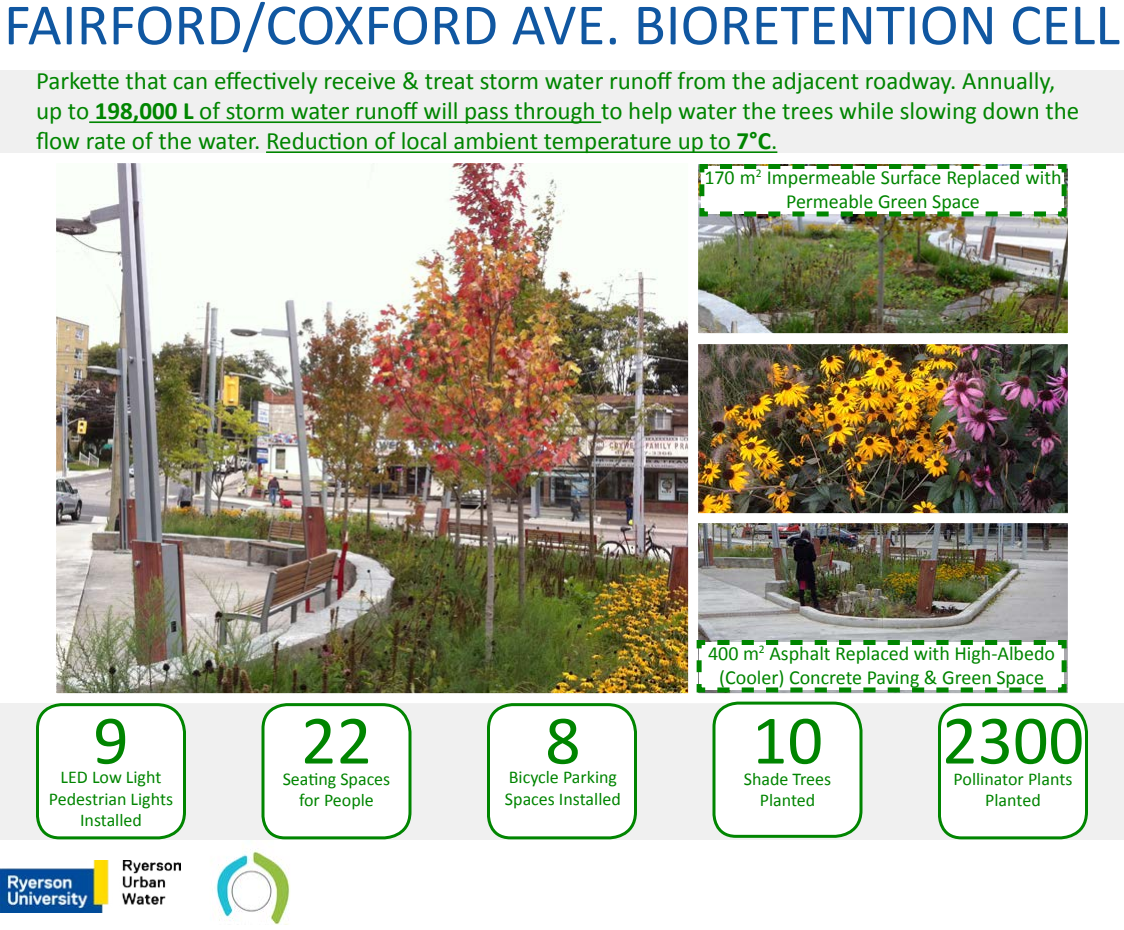
<style>
.page{position:relative;width:1124px;height:930px;background:#fff}
.page>*{position:absolute;margin:0;border:0;box-sizing:border-box;transform-origin:0 0}
.t1{font:70px "Calibri";color:#008500}
.t2{font:59px "Calibri";color:#1057a1}
.t3{font:25px/30px "Calibri";color:#008500}
.t4{font:20px/24px "Calibri";color:#008500;text-align:center}
.t5{font:18px/21.6px "Calibri";color:#008500;text-align:center}
.s1{font-weight:700}
</style>
<div class="page">
<div style="left:0;top:703px;width:1124px;height:136px;background:#f0f0f0"></div>
<div style="left:0;top:71px;width:1124px;height:82px;background:#f0f0f0"></div>
<hr style="left:89px;top:121px;width:512px;height:2px;background:#008500">
<hr style="left:266px;top:151px;width:511px;height:2px;background:#008500">
<img style="left:57px;top:164px;width:631px;height:528px">
<img style="left:699px;top:219px;width:368px;height:113px">
<div style="left:688px;top:153px;width:390px;height:190px;border:10px solid #fff"></div>
<img style="left:699px;top:345px;width:368px;height:293px">
<div style="left:688px;top:334px;width:390px;height:190px;border:10px solid #fff"></div>
<div style="left:688px;top:513px;width:390px;height:190px;border:10px solid #fff"></div>
<svg style="left:697px;top:162px;width:372px;height:57px"></svg>
<svg style="left:34px;top:703px;width:154px;height:137px"></svg>
<img style="left:215px;top:848px;width:75px;height:76px">
<img style="left:0;top:860px;width:181px;height:52px">
<svg style="left:260px;top:703px;width:153px;height:137px"></svg>
<svg style="left:486px;top:703px;width:152px;height:137px"></svg>
<svg style="left:694px;top:638px;width:396px;height:202px"></svg>
<h2 class="t2" style="left:4px;top:-16px;width:1118px">FAIRFORD/COXFORD AVE. BIORETENTION CELL</h2>
<p class="t3" style="left:36px;top:65px;width:1045px">Parkette that can effectively receive &amp; treat storm water runoff from the adjacent roadway. Annually, up to <span class="s1">198,000 L</span> of storm water runoff will pass through to help water the trees while slowing down the flow rate of the water. Reduction of local ambient temperature up to <span class="s1">7°C</span>.</p>
<p class="t4" style="left:704px;top:165px;width:359px">170 m<sup>2</sup> Impermeable Surface Replaced with<br>Permeable Green Space</p>
<h1 class="t1" style="left:93px;top:692px;width:37px">9</h1>
<p class="t5" style="left:49px;top:766px;width:126px">LED Low Light<br>Pedestrian Lights<br>Installed</p>
<h1 class="t1" style="left:301px;top:692px;width:72px">22</h1>
<p class="t5" style="left:283px;top:767px;width:109px">Seating Spaces for People</p>
<p class="t4" style="left:708px;top:641px;width:349px">400 m<sup>2</sup> Asphalt Replaced with High-Albedo (Cooler) Concrete Paving &amp; Green Space</p>
<h1 class="t1" style="left:545px;top:692px;width:37px">8</h1>
<h1 class="t1" style="left:752px;top:692px;width:72px">10</h1>
<h1 class="t1" style="left:942px;top:692px;width:143px">2300</h1>
<p class="t5" style="left:505px;top:766px;width:117px;text-align:left">Bicycle Parking<br>Spaces Installed</p>
<p class="t5" style="left:744px;top:767px;width:89px">Shade Trees<br>Planted</p>
<p class="t5" style="left:954px;top:767px;width:120px">Pollinator Plants<br>Planted</p>
</div>
